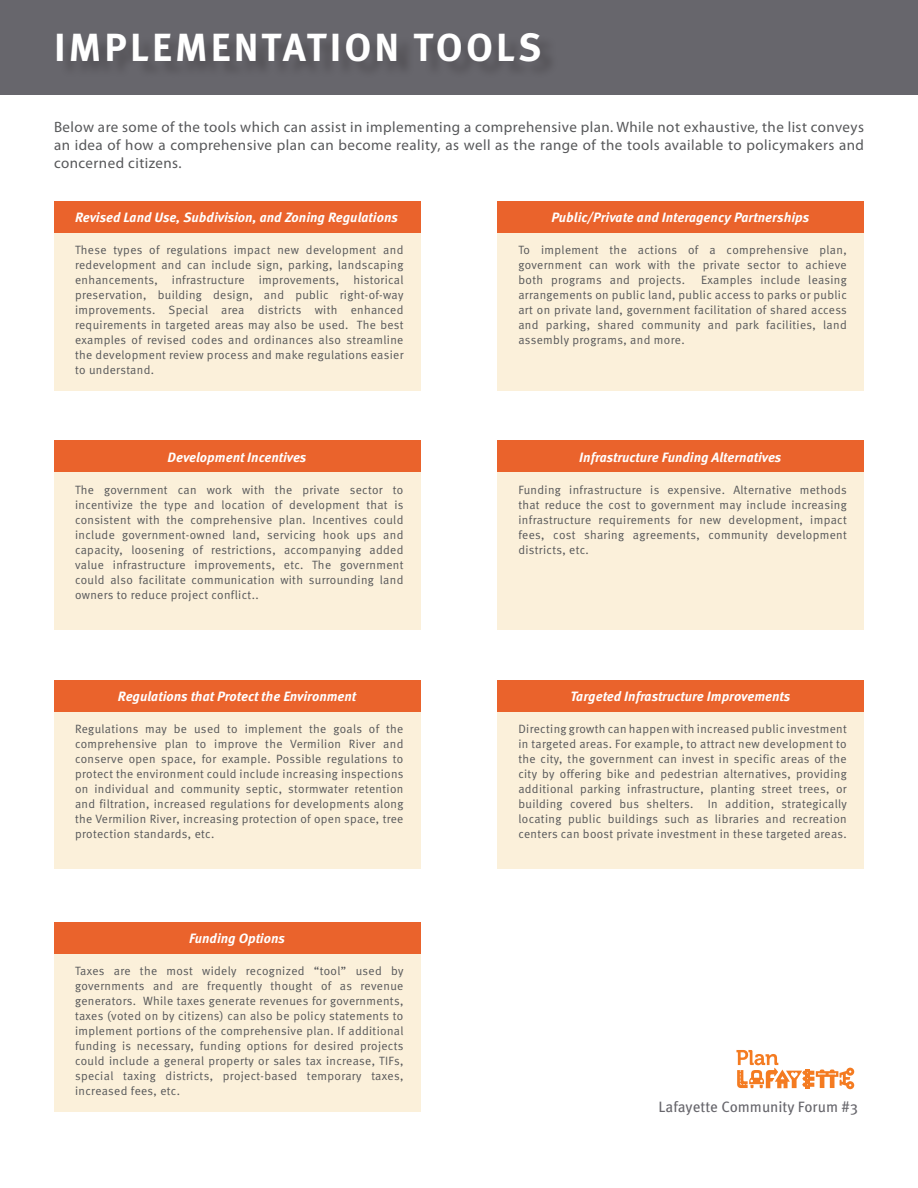
<style>
.page{position:relative;width:918px;height:1188px;background:#fff}
.page>*{position:absolute;margin:0;border:0;box-sizing:border-box;transform-origin:0 0}
.t1{font:700 39.3px "Meta OT";letter-spacing:.08em;color:#fff}
.t2{font:15px/18px "Myriad Pro";letter-spacing:.03em;color:#57585a;text-align:justify}
.t3{font:15px "Meta OT";color:#67666c}
.t4{font:italic 700 13.5px "Meta OT";color:#fff}
.t5{font:12px/15px "Meta";letter-spacing:.03em;color:#57585a;text-align:justify}
</style>
<div class="page">
<div style="left:54px;top:233px;width:367px;height:158px;background:#fbf0da"></div>
<div style="left:0;top:0;width:918px;height:95px;background:#67666c"></div>
<div style="left:59px;top:35px;width:499px;height:45px;background:#626166"></div>
<svg style="left:736px;top:1050px;width:119px;height:40px"></svg>
<div style="left:54px;top:202px;width:367px;height:31px;background:#ea632c"></div>
<div style="left:497px;top:233px;width:367px;height:158px;background:#fbf0da"></div>
<div style="left:497px;top:202px;width:367px;height:31px;background:#ea632c"></div>
<div style="left:54px;top:472px;width:367px;height:158px;background:#fbf0da"></div>
<div style="left:54px;top:441px;width:367px;height:31px;background:#ea632c"></div>
<div style="left:497px;top:472px;width:367px;height:158px;background:#fbf0da"></div>
<div style="left:497px;top:441px;width:367px;height:31px;background:#ea632c"></div>
<div style="left:54px;top:711px;width:367px;height:158px;background:#fbf0da"></div>
<div style="left:54px;top:680px;width:367px;height:31px;background:#ea632c"></div>
<div style="left:497px;top:711px;width:367px;height:158px;background:#fbf0da"></div>
<div style="left:497px;top:680px;width:367px;height:31px;background:#ea632c"></div>
<div style="left:54px;top:954px;width:367px;height:158px;background:#fbf0da"></div>
<div style="left:54px;top:923px;width:367px;height:31px;background:#ea632c"></div>
<p class="t1" style="left:54px;top:22px;width:489px">IMPLEMENTATION TOOLS</p>
<p class="t2" style="left:54px;top:117px;width:811px">Below are some of the tools which can assist in implementing a comprehensive plan. While not exhaustive, the list conveys an idea of how a comprehensive plan can become reality, as well as the range of the tools available to policymakers and concerned citizens.</p>
<p class="t4" style="left:75px;top:209px;width:324px">Revised Land Use, Subdivision, and Zoning Regulations</p>
<p class="t5" style="left:75px;top:243px;width:330px">These types of regulations impact new development and redevelopment and can include sign, parking, landscaping enhancements, infrastructure improvements, historical preservation, building design, and public right-of-way improvements. Special area districts with enhanced requirements in targeted areas may also be used. The best examples of revised codes and ordinances also streamline the development review process and make regulations easier to understand.</p>
<p class="t4" style="left:168px;top:448px;width:140px">Development Incentives</p>
<p class="t5" style="left:75px;top:482px;width:330px">The government can work with the private sector to incentivize the type and location of development that is consistent with the comprehensive plan. Incentives could include government-owned land, servicing hook ups and capacity, loosening of restrictions, accompanying added value infrastructure improvements, etc. The government could also facilitate communication with surrounding land owners to reduce project conflict..</p>
<p class="t4" style="left:118px;top:688px;width:240px">Regulations that Protect the Environment</p>
<p class="t5" style="left:75px;top:721px;width:330px">Regulations may be used to implement the goals of the comprehensive plan to improve the Vermilion River and conserve open space, for example. Possible regulations to protect the environment could include increasing inspections on individual and community septic, stormwater retention and filtration, increased regulations for developments along the Vermilion River, increasing protection of open space, tree protection standards, etc.</p>
<p class="t4" style="left:189px;top:930px;width:97px">Funding Options</p>
<p class="t5" style="left:75px;top:964px;width:330px">Taxes are the most widely recognized “tool” used by governments and are frequently thought of as revenue generators. While taxes generate revenues for governments, taxes (voted on by citizens) can also be policy statements to implement portions of the comprehensive plan. If additional funding is necessary, funding options for desired projects could include a general property or sales tax increase, TIFs, special taxing districts, project-based temporary taxes, increased fees, etc.</p>
<p class="t4" style="left:551px;top:209px;width:259px">Public/Private and Interagency Partnerships</p>
<p class="t5" style="left:518px;top:243px;width:330px">To implement the actions of a comprehensive plan, government can work with the private sector to achieve both programs and projects.</p>
<p class="t5" style="left:518px;top:273px;width:330px;text-indent:183px">Examples include leasing arrangements on public land, public access to parks or public art on private land, government facilitation of shared access and parking, shared community and park facilities, land assembly programs, and more.</p>
<p class="t4" style="left:579px;top:448px;width:204px">Infrastructure Funding Alternatives</p>
<p class="t5" style="left:518px;top:482px;width:330px">Funding infrastructure is expensive. Alternative methods that reduce the cost to government may include increasing infrastructure requirements for new development, impact fees, cost sharing agreements, community development districts, etc.</p>
<p class="t4" style="left:570px;top:688px;width:222px">Targeted Infrastructure Improvements</p>
<p class="t5" style="left:518px;top:721px;width:330px">Directing growth can happen with increased public investment in targeted areas. For example, to attract new development to the city, the government can invest in specific areas of the city by offering bike and pedestrian alternatives, providing additional parking infrastructure, planting street trees, or building covered bus shelters. In addition, strategically locating public buildings such as libraries and recreation centers can boost private investment in these targeted areas.</p>
<p class="t3" style="left:659px;top:1097px;width:201px">Lafayette Community Forum #3</p>
</div>
